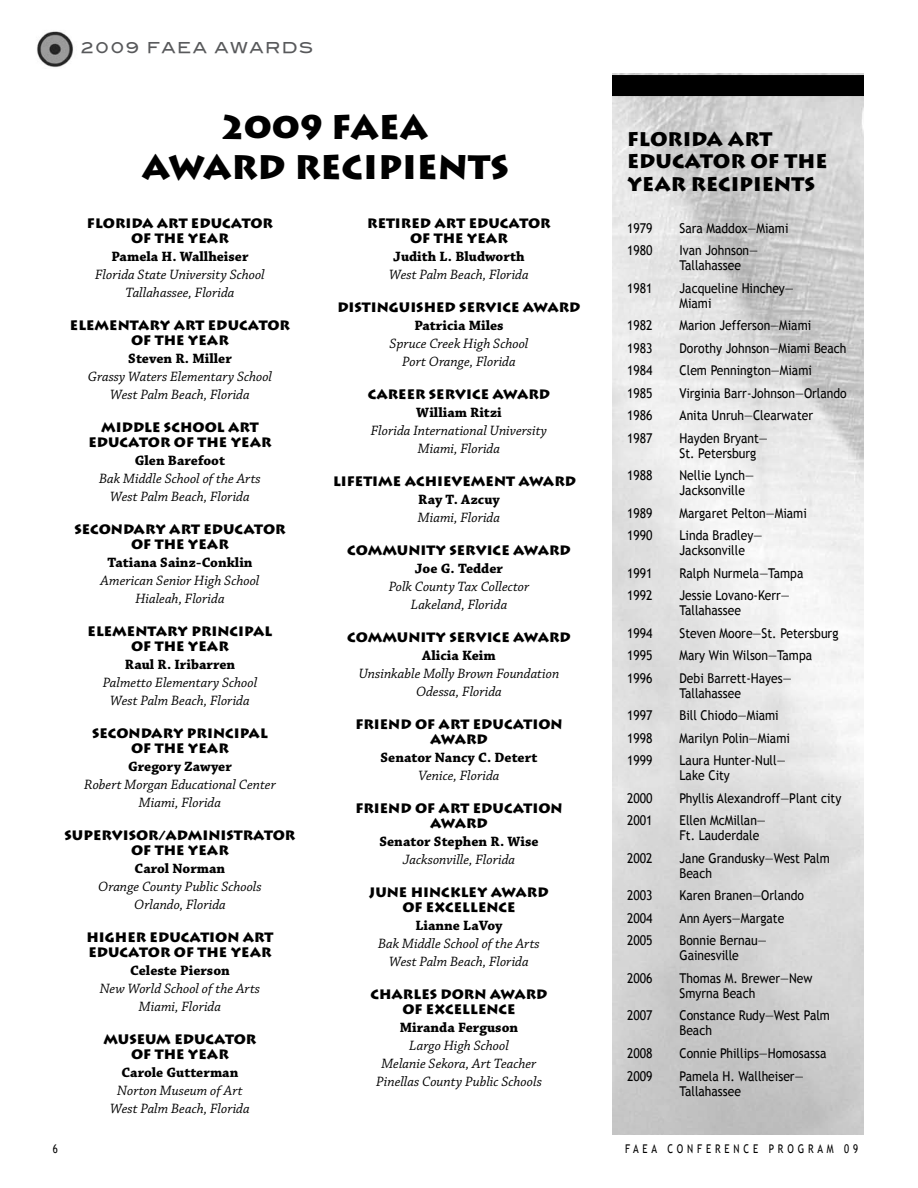
<style>
.page{position:relative;width:918px;height:1188px;background:#fff}
.page>*{position:absolute;margin:0;border:0;box-sizing:border-box;transform-origin:0 0}
.t1{font:900 33.75px/40.3px "Lithos";color:#000;text-align:center}
.t2{font:900 19.5px/22.5px "Lithos";color:#000}
.t3{font:15px "Blair Md ITCTT Medium";letter-spacing:.1em;color:#58595b}
.t4{font:italic 14.25px/18px "Chaparral Pro";color:#000;text-align:center}
.t5{font:700 14.25px "Chaparral Pro";color:#000}
.t6{font:13.5px/15px "Trebuchet MS";color:#000;scale:.9 1}
.t7{font:900 13.5px/15px "Lithos";color:#000;text-align:center}
.t8{font:12px "Trebuchet MS";letter-spacing:.4em;color:#000;scale:.8 1}
</style>
<div class="page">
<img style="left:612px;top:74px;width:252px;height:1060px">
<div style="left:613px;top:76px;width:250px;height:19px;background:#000"></div>
<div style="left:612px;top:75px;width:252px;height:21px;border:2px solid #000"></div>
<img style="left:37px;top:31px;width:36px;height:37px">
<p class="t3" style="left:81px;top:39px;width:234px">2009 FAEA AWARDS</p>
<h1 class="t1" style="left:142px;top:107px;width:369px">2009 FAEA<br>AWARD RECIPIENTS</h1>
<p class="t7" style="left:87px;top:216px;width:188px">FLORIDA ART EDUCATOR<br>OF THE YEAR</p>
<p class="t5" style="left:112px;top:248px;width:138px">Pamela H. Wallheiser</p>
<p class="t4" style="left:95px;top:266px;width:171px">Florida State University School<br>Tallahassee, Florida</p>
<p class="t7" style="left:70px;top:318px;width:222px">ELEMENTARY ART EDUCATOR<br>OF THE YEAR</p>
<p class="t5" style="left:128px;top:350px;width:105px">Steven R. Miller</p>
<p class="t4" style="left:88px;top:368px;width:186px">Grassy Waters Elementary School<br>West Palm Beach, Florida</p>
<p class="t7" style="left:88px;top:420px;width:185px">MIDDLE SCHOOL ART<br>EDUCATOR OF THE YEAR</p>
<p class="t5" style="left:135px;top:452px;width:92px">Glen Barefoot</p>
<p class="t4" style="left:99px;top:470px;width:163px">Bak Middle School of the Arts<br>West Palm Beach, Florida</p>
<p class="t7" style="left:74px;top:522px;width:213px">SECONDARY ART EDUCATOR<br>OF THE YEAR</p>
<p class="t5" style="left:107px;top:554px;width:147px">Tatiana Sainz-Conklin</p>
<p class="t4" style="left:101px;top:572px;width:160px">American Senior High School<br>Hialeah, Florida</p>
<p class="t7" style="left:88px;top:624px;width:186px">ELEMENTARY PRINCIPAL<br>OF THE YEAR</p>
<p class="t5" style="left:125px;top:656px;width:112px">Raul R. Iribarren</p>
<p class="t4" style="left:103px;top:674px;width:156px">Palmetto Elementary School<br>West Palm Beach, Florida</p>
<p class="t7" style="left:92px;top:726px;width:177px">SECONDARY PRINCIPAL<br>OF THE YEAR</p>
<p class="t5" style="left:128px;top:758px;width:105px">Gregory Zawyer</p>
<p class="t4" style="left:84px;top:776px;width:193px">Robert Morgan Educational Center<br>Miami, Florida</p>
<p class="t7" style="left:65px;top:828px;width:232px">SUPERVISOR/ADMINISTRATOR<br>OF THE YEAR</p>
<p class="t5" style="left:135px;top:860px;width:92px">Carol Norman</p>
<p class="t4" style="left:98px;top:878px;width:165px">Orange County Public Schools<br>Orlando, Florida</p>
<p class="t7" style="left:86px;top:930px;width:189px;text-align:left">HIGHER EDUCATION ART<br>EDUCATOR OF THE YEAR</p>
<p class="t5" style="left:130px;top:962px;width:101px">Celeste Pierson</p>
<p class="t4" style="left:100px;top:980px;width:162px">New World School of the Arts<br>Miami, Florida</p>
<p class="t7" style="left:104px;top:1032px;width:154px">MUSEUM EDUCATOR<br>OF THE YEAR</p>
<p class="t5" style="left:122px;top:1064px;width:118px">Carole Gutterman</p>
<p class="t4" style="left:110px;top:1082px;width:141px">Norton Museum of Art<br>West Palm Beach, Florida</p>
<p class="t7" style="left:367px;top:216px;width:185px">RETIRED ART EDUCATOR<br>OF THE YEAR</p>
<p class="t5" style="left:393px;top:248px;width:133px">Judith L. Bludworth</p>
<p class="t4" style="left:389px;top:266px;width:141px">West Palm Beach, Florida</p>
<p class="t7" style="left:337px;top:300px;width:245px">DISTINGUISHED SERVICE AWARD</p>
<p class="t5" style="left:414px;top:317px;width:91px">Patricia Miles</p>
<p class="t4" style="left:390px;top:335px;width:140px">Spruce Creek High School<br>Port Orange, Florida</p>
<p class="t7" style="left:368px;top:387px;width:184px">CAREER SERVICE AWARD</p>
<p class="t5" style="left:416px;top:404px;width:87px">William Ritzi</p>
<p class="t4" style="left:371px;top:422px;width:178px">Florida International University<br>Miami, Florida</p>
<p class="t7" style="left:333px;top:474px;width:245px">LIFETIME ACHIEVEMENT AWARD</p>
<p class="t5" style="left:418px;top:491px;width:83px">Ray T. Azcuy</p>
<p class="t4" style="left:418px;top:509px;width:84px">Miami, Florida</p>
<p class="t7" style="left:347px;top:543px;width:225px">COMMUNITY SERVICE AWARD</p>
<p class="t5" style="left:415px;top:560px;width:90px">Joe G. Tedder</p>
<p class="t4" style="left:389px;top:578px;width:142px">Polk County Tax Collector<br>Lakeland, Florida</p>
<p class="t7" style="left:347px;top:630px;width:225px">COMMUNITY SERVICE AWARD</p>
<p class="t5" style="left:422px;top:647px;width:75px">Alicia Keim</p>
<p class="t4" style="left:359px;top:665px;width:202px">Unsinkable Molly Brown Foundation<br>Odessa, Florida</p>
<p class="t7" style="left:355px;top:717px;width:209px">FRIEND OF ART EDUCATION<br>AWARD</p>
<p class="t5" style="left:381px;top:749px;width:158px">Senator Nancy C. Detert</p>
<p class="t4" style="left:419px;top:767px;width:82px">Venice, Florida</p>
<p class="t7" style="left:355px;top:801px;width:209px">FRIEND OF ART EDUCATION<br>AWARD</p>
<p class="t5" style="left:379px;top:833px;width:161px">Senator Stephen R. Wise</p>
<p class="t4" style="left:403px;top:851px;width:114px">Jacksonville, Florida</p>
<p class="t7" style="left:369px;top:885px;width:181px">JUNE HINCKLEY AWARD<br>OF EXCELLENCE</p>
<p class="t5" style="left:415px;top:917px;width:89px">Lianne LaVoy</p>
<p class="t4" style="left:378px;top:935px;width:163px">Bak Middle School of the Arts<br>West Palm Beach, Florida</p>
<p class="t7" style="left:370px;top:987px;width:179px">CHARLES DORN AWARD<br>OF EXCELLENCE</p>
<p class="t5" style="left:400px;top:1019px;width:120px">Miranda Ferguson</p>
<p class="t4" style="left:376px;top:1037px;width:167px">Largo High School<br>Melanie Sekora, Art Teacher<br>Pinellas County Public Schools</p>
<h2 class="t2" style="left:627px;top:128px;width:202px">FLORIDA ART<br>EDUCATOR OF THE<br>YEAR RECIPIENTS</h2>
<p class="t6" style="left:627px;top:221px;width:30px">1979</p>
<p class="t6" style="left:680px;top:221px;width:123px">Sara Maddox—Miami</p>
<p class="t6" style="left:627px;top:243px;width:30px">1980</p>
<p class="t6" style="left:680px;top:243px;width:89px">Ivan Johnson—<br>Tallahassee</p>
<p class="t6" style="left:627px;top:281px;width:30px">1981</p>
<p class="t6" style="left:680px;top:281px;width:129px">Jacqueline Hinchey—<br>Miami</p>
<p class="t6" style="left:627px;top:318px;width:30px">1982</p>
<p class="t6" style="left:680px;top:318px;width:148px">Marion Jefferson—Miami</p>
<p class="t6" style="left:627px;top:341px;width:30px">1983</p>
<p class="t6" style="left:680px;top:341px;width:187px">Dorothy Johnson—Miami Beach</p>
<p class="t6" style="left:627px;top:363px;width:30px">1984</p>
<p class="t6" style="left:680px;top:363px;width:149px">Clem Pennington—Miami</p>
<p class="t6" style="left:627px;top:386px;width:30px">1985</p>
<p class="t6" style="left:680px;top:386px;width:187px">Virginia Barr-Johnson—Orlando</p>
<p class="t6" style="left:627px;top:408px;width:30px">1986</p>
<p class="t6" style="left:680px;top:408px;width:150px">Anita Unruh—Clearwater</p>
<p class="t6" style="left:627px;top:431px;width:30px">1987</p>
<p class="t6" style="left:680px;top:431px;width:100px">Hayden Bryant—<br>St. Petersburg</p>
<p class="t6" style="left:627px;top:468px;width:30px">1988</p>
<p class="t6" style="left:680px;top:468px;width:84px">Nellie Lynch—<br>Jacksonville</p>
<p class="t6" style="left:627px;top:506px;width:30px">1989</p>
<p class="t6" style="left:680px;top:506px;width:143px">Margaret Pelton—Miami</p>
<p class="t6" style="left:627px;top:528px;width:30px">1990</p>
<p class="t6" style="left:680px;top:528px;width:94px">Linda Bradley—<br>Jacksonville</p>
<p class="t6" style="left:627px;top:566px;width:30px">1991</p>
<p class="t6" style="left:680px;top:566px;width:139px">Ralph Nurmela—Tampa</p>
<p class="t6" style="left:627px;top:588px;width:30px">1992</p>
<p class="t6" style="left:680px;top:588px;width:124px">Jessie Lovano-Kerr—<br>Tallahassee</p>
<p class="t6" style="left:627px;top:626px;width:30px">1994</p>
<p class="t6" style="left:680px;top:626px;width:178px">Steven Moore—St. Petersburg</p>
<p class="t6" style="left:627px;top:648px;width:30px">1995</p>
<p class="t6" style="left:680px;top:648px;width:149px">Mary Win Wilson—Tampa</p>
<p class="t6" style="left:627px;top:671px;width:30px">1996</p>
<p class="t6" style="left:680px;top:671px;width:126px">Debi Barrett-Hayes—<br>Tallahassee</p>
<p class="t6" style="left:627px;top:708px;width:30px">1997</p>
<p class="t6" style="left:680px;top:708px;width:112px">Bill Chiodo—Miami</p>
<p class="t6" style="left:627px;top:731px;width:30px">1998</p>
<p class="t6" style="left:680px;top:731px;width:124px">Marilyn Polin—Miami</p>
<p class="t6" style="left:627px;top:753px;width:30px">1999</p>
<p class="t6" style="left:680px;top:753px;width:120px">Laura Hunter-Null—<br>Lake City</p>
<p class="t6" style="left:627px;top:791px;width:30px">2000</p>
<p class="t6" style="left:680px;top:791px;width:181px">Phyllis Alexandroff—Plant city</p>
<p class="t6" style="left:627px;top:813px;width:30px">2001</p>
<p class="t6" style="left:680px;top:813px;width:97px">Ellen McMillan—<br>Ft. Lauderdale</p>
<p class="t6" style="left:627px;top:851px;width:30px">2002</p>
<p class="t6" style="left:680px;top:851px;width:169px">Jane Grandusky—West Palm<br>Beach</p>
<p class="t6" style="left:627px;top:888px;width:30px">2003</p>
<p class="t6" style="left:680px;top:888px;width:140px">Karen Branen—Orlando</p>
<p class="t6" style="left:627px;top:911px;width:30px">2004</p>
<p class="t6" style="left:680px;top:911px;width:118px">Ann Ayers—Margate</p>
<p class="t6" style="left:627px;top:933px;width:30px">2005</p>
<p class="t6" style="left:680px;top:933px;width:98px">Bonnie Bernau—<br>Gainesville</p>
<p class="t6" style="left:627px;top:971px;width:30px">2006</p>
<p class="t6" style="left:680px;top:971px;width:149px">Thomas M. Brewer—New<br>Smyrna Beach</p>
<p class="t6" style="left:627px;top:1008px;width:30px">2007</p>
<p class="t6" style="left:680px;top:1008px;width:169px">Constance Rudy—West Palm<br>Beach</p>
<p class="t6" style="left:627px;top:1046px;width:30px">2008</p>
<p class="t6" style="left:680px;top:1046px;width:165px">Connie Phillips—Homosassa</p>
<p class="t6" style="left:627px;top:1068px;width:30px">2009</p>
<p class="t6" style="left:680px;top:1068px;width:139px">Pamela H. Wallheiser—<br>Tallahassee</p>
<p class="t8" style="left:53px;top:1141px;width:8px">6</p>
<p class="t8" style="left:625px;top:1141px;width:293px">FAEA CONFERENCE PROGRAM 09</p>
</div>
